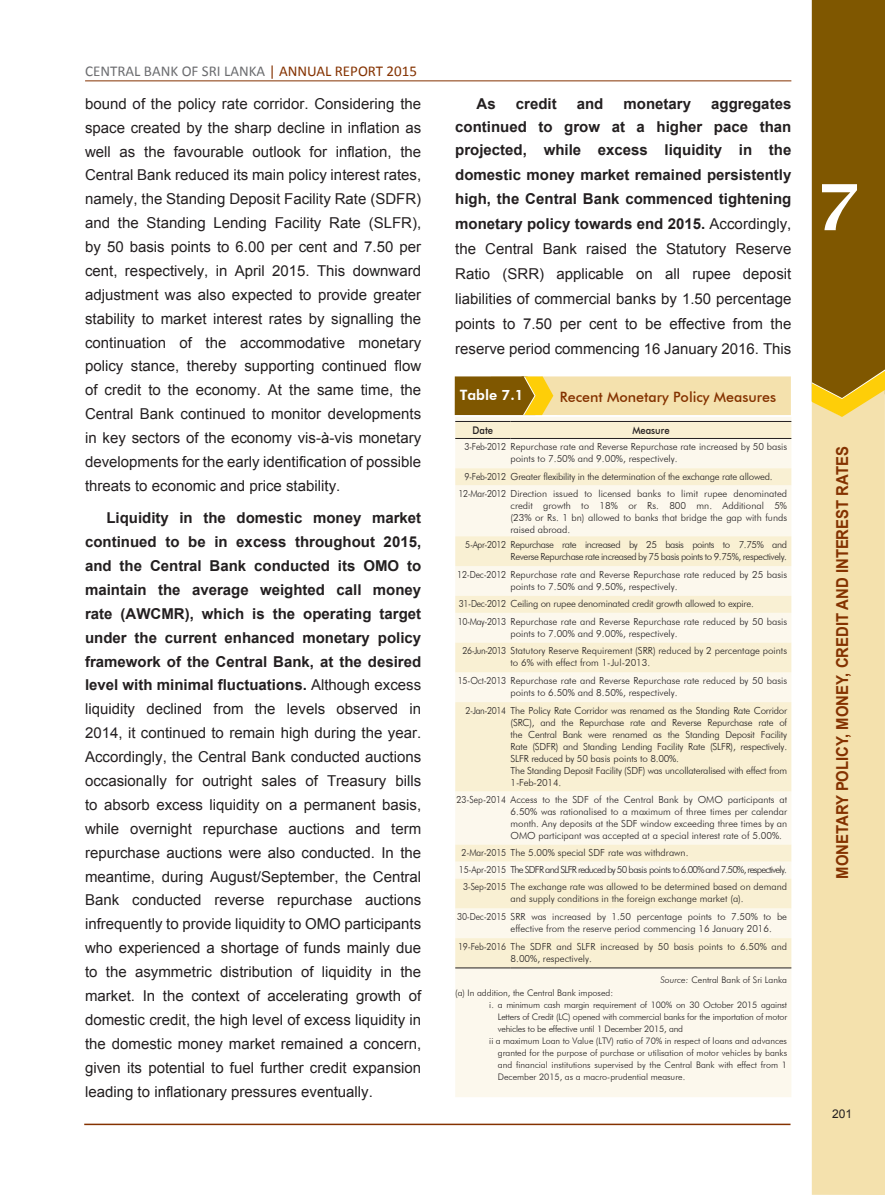
<style>
.page{position:relative;width:885px;height:1195px;background:#fff}
.page>*{position:absolute;margin:0;border:0;box-sizing:border-box;transform-origin:0 0}
.t1{font:55.2px "Capitals";color:#fff;scale:1.09 1}
.t2{font:700 16.5px "Arial";color:#843200;scale:.9 1}
.t3{font:15px/23.9px "Arial";color:#231f20;text-align:justify}
.t4{font:700 15px/23px "Arial";color:#231f20;text-align:justify}
.t5{font:15px "Calibri";color:#6c6d70}
.t6{font:500 14.25px "Futura BT";color:#843200}
.t7{font:800 14.25px "Futura BT";color:#fff}
.t8{font:12px "Arial";color:#231f20}
.t9{font:500 10.5px "Futura BT";color:#231f20;scale:.9 1}
.t10{font:300 9.75px/17.7px "Futura BT";color:#231f20}
.t11{font:300 9.75px/12px "Futura BT";color:#231f20;scale:.9 1}
.t12{font:300 9.75px/12px "Futura BT";letter-spacing:-.02em;color:#231f20}
.t13{font:300 9.75px/17px "Futura BT";letter-spacing:-.02em;color:#231f20;scale:.9 1}
.t14{font:300 9.75px/12px "Futura BT";letter-spacing:-.04em;color:#231f20;text-align:right;scale:.9 1}
.t15{font:300 9.75px "Futura BT";letter-spacing:-.08em;color:#231f20;scale:.9 1}
.t16{font:300 9px "Futura BT";color:#231f20}
.t17{font:300 9px "Futura BT";letter-spacing:-.02em;color:#231f20}
.s1{color:#843200}
.s2{font-weight:700}
.s3{font-style:italic}
</style>
<div class="page">
<div style="left:811px;top:417px;width:73px;height:778px;background:#f4e1ad"></div>
<svg style="left:811px;top:0;width:73px;height:417px;background:#896208"></svg>
<hr style="left:84px;top:1123px;width:706px;height:2px;background:#843200">
<hr style="left:85px;top:80px;width:706px;height:1px;background:#843200">
<svg style="left:454px;top:376px;width:336px;height:39px;background:#dbc280"></svg>
<div style="left:455px;top:417px;width:336px;height:680px;background:#fcf8ed"></div>
<svg style="left:455px;top:422px;width:336px;height:546px;background:#faf3df"></svg>
<hr style="left:455px;top:421px;width:55px;height:1px;background:#231f20">
<hr style="left:510px;top:421px;width:281px;height:1px;background:#231f20">
<hr style="left:455px;top:438px;width:55px;height:1px;background:#231f20">
<hr style="left:510px;top:438px;width:281px;height:1px;background:#231f20">
<hr style="left:455px;top:968px;width:55px;height:1px;background:#231f20">
<hr style="left:510px;top:968px;width:281px;height:1px;background:#231f20">
<p class="t5" style="left:85px;top:61px;width:333px">CENTRAL BANK OF SRI LANKA <span class="s1">| ANNUAL REPORT 2015</span></p>
<p class="t3" style="left:85px;top:92px;width:337px">bound of the policy rate corridor. Considering the space created by the sharp decline in inflation as well as the favourable outlook for inflation, the Central Bank reduced its main policy interest rates, namely, the Standing Deposit Facility Rate (SDFR) and the Standing Lending Facility Rate (SLFR), by 50 basis points to 6.00 per cent and 7.50 per cent, respectively, in April 2015. This downward adjustment was also expected to provide greater stability to market interest rates by signalling the continuation of the accommodative monetary policy stance, thereby supporting continued flow of credit to the economy. At the same time, the Central Bank continued to monitor developments in key sectors of the economy vis-à-vis monetary developments for the early identification of possible threats to economic and price stability.</p>
<p class="t3" style="left:85px;top:506px;width:337px;text-indent:21px"><span class="s2">Liquidity in the domestic money market continued to be in excess throughout 2015, and the Central Bank conducted its OMO to maintain the average weighted call money rate (AWCMR), which is the operating target under the current enhanced monetary policy framework of the Central Bank, at the desired level with minimal fluctuations.</span> Although excess liquidity declined from the levels observed in 2014, it continued to remain high during the year.<br>Accordingly, the Central Bank conducted auctions occasionally for outright sales of Treasury bills to absorb excess liquidity on a permanent basis, while overnight repurchase auctions and term repurchase auctions were also conducted. In the meantime, during August/September, the Central Bank conducted reverse repurchase auctions infrequently to provide liquidity to OMO participants who experienced a shortage of funds mainly due to the asymmetric distribution of liquidity in the market. In the context of accelerating growth of domestic credit, the high level of excess liquidity in the domestic money market remained a concern, given its potential to fuel further credit expansion leading to inflationary pressures eventually.</p>
<p class="t4" style="left:476px;top:92px;width:21px">As</p>
<p class="t4" style="left:515px;top:92px;width:42px">credit</p>
<p class="t4" style="left:576px;top:92px;width:28px">and</p>
<p class="t4" style="left:623px;top:92px;width:69px">monetary</p>
<p class="t4" style="left:455px;top:92px;width:337px;text-indent:256px">aggregates continued to grow at a higher pace than projected, while excess liquidity in the</p>
<p class="t3" style="left:455px;top:162px;width:337px;line-height:24.9px"><span class="s2">domestic money market remained persistently high, the Central Bank commenced tightening monetary policy towards end 2015.</span> Accordingly, the Central Bank raised the Statutory Reserve Ratio (SRR) applicable on all rupee deposit liabilities of commercial banks by 1.50 percentage points to 7.50 per cent to be effective from the reserve period commencing 16 January 2016. This</p>
<p class="t7" style="left:459px;top:386px;width:65px">Table 7.1</p>
<p class="t6" style="left:559px;top:388px;width:218px">Recent Monetary Policy Measures</p>
<p class="t9" style="left:472px;top:424px;width:24px">Date</p>
<p class="t9" style="left:632px;top:424px;width:43px">Measure</p>
<p class="t11" style="left:510px;top:441px;width:309px;text-indent:-46px">3-Feb-2012 Repurchase rate and Reverse Repurchase rate increased by 50 basis points to 7.50% and 9.00%, respectively.</p>
<p class="t13" style="left:458px;top:468px;width:366px;text-indent:6px">9-Feb-2012 Greater flexibility in the determination of the exchange rate allowed.<br>12-Mar-2012 Direction issued to licensed banks to limit rupee denominated</p>
<p class="t10" style="left:510px;top:499px;width:278px;line-height:12px;text-align:justify">credit growth to 18% or Rs. 800 mn. Additional 5% (23% or Rs. 1 bn) allowed to banks that bridge the gap with funds raised abroad.</p>
<p class="t14" style="left:465px;top:538px;width:359px">5-Apr-2012 Repurchase rate increased by 25 basis points to 7.75% and<br>Reverse Repurchase rate increased by 75 basis points to 9.75%, respectively.</p>
<p class="t11" style="left:510px;top:568px;width:309px;text-indent:-53px">12-Dec-2012 Repurchase rate and Reverse Repurchase rate reduced by 25 basis points to 7.50% and 9.50%, respectively.</p>
<p class="t13" style="left:457px;top:595px;width:367px">31-Dec-2012 Ceiling on rupee denominated credit growth allowed to expire.<br>10-May-2013 Repurchase rate and Reverse Repurchase rate reduced by 50 basis</p>
<p class="t10" style="left:462px;top:624px;width:326px;text-indent:48px">points to 7.00% and 9.00%, respectively.<br>26-Jun-2013 Statutory Reserve Requirement (SRR) reduced by 2 percentage points</p>
<p class="t10" style="left:457px;top:654px;width:331px;text-indent:53px">to 6% with effect from 1-Jul-2013.<br>15-Oct-2013 Repurchase rate and Reverse Repurchase rate reduced by 50 basis</p>
<p class="t12" style="left:465px;top:684px;width:323px;line-height:17.7px;text-indent:45px">points to 6.50% and 8.50%, respectively.<br>2-Jan-2014 The Policy Rate Corridor was renamed as the Standing Rate Corridor</p>
<p class="t12" style="left:510px;top:716px;width:278px">(SRC), and the Repurchase rate and Reverse Repurchase rate of the Central Bank were renamed as the Standing Deposit Facility Rate (SDFR) and Standing Lending Facility Rate (SLFR), respectively.<br>SLFR reduced by 50 basis points to 8.00%.<br>The Standing Deposit Facility (SDF) was uncollateralised with effect from 1-Feb-2014.</p>
<p class="t11" style="left:510px;top:793px;width:309px;text-align:justify;text-indent:-54px">23-Sep-2014 Access to the SDF of the Central Bank by OMO participants at 6.50% was rationalised to a maximum of three times per calendar month. Any deposits at the SDF window exceeding three times by an OMO participant was accepted at a special interest rate of 5.00%.</p>
<p class="t11" style="left:461px;top:847px;width:253px">2-Mar-2015 The 5.00% special SDF rate was withdrawn.</p>
<p class="t15" style="left:459px;top:864px;width:366px">15-Apr-2015 The SDFR and SLFR reduced by 50 basis points to 6.00% and 7.50%, respectively.</p>
<p class="t11" style="left:463px;top:881px;width:361px">3-Sep-2015 The exchange rate was allowed to be determined based on demand</p>
<p class="t10" style="left:457px;top:890px;width:331px;text-indent:53px">and supply conditions in the foreign exchange market (a).<br>30-Dec-2015 SRR was increased by 1.50 percentage points to 7.50% to be</p>
<p class="t10" style="left:458px;top:920px;width:330px;text-indent:52px">effective from the reserve period commencing 16 January 2016.<br>19-Feb-2016 The SDFR and SLFR increased by 50 basis points to 6.50% and</p>
<p class="t10" style="left:510px;top:949px;width:83px">8.00%, respectively.</p>
<p class="t16" style="left:660px;top:974px;width:128px"><span class="s3">Source:</span> Central Bank of Sri Lanka</p>
<p class="t16" style="left:455px;top:987px;width:159px">(a) In addition, the Central Bank imposed:</p>
<p class="t17" style="left:489px;top:999px;width:299px">i. a minimum cash margin requirement of 100% on 30 October 2015 against</p>
<p class="t17" style="left:497px;top:1011px;width:291px">Letters of Credit (LC) opened with commercial banks for the importation of motor</p>
<p class="t17" style="left:497px;top:1023px;width:187px">vehicles to be effective until 1 December 2015, and</p>
<p class="t16" style="left:489px;top:1035px;width:299px">ii a maximum Loan to Value (LTV) ratio of 70% in respect of loans and advances</p>
<p class="t16" style="left:497px;top:1047px;width:291px">granted for the purpose of purchase or utilisation of motor vehicles by banks</p>
<p class="t16" style="left:497px;top:1059px;width:291px">and financial institutions supervised by the Central Bank with effect from 1</p>
<p class="t16" style="left:497px;top:1071px;width:189px">December 2015, as a macro-prudential measure.</p>
<h1 class="t1" style="left:818px;top:170px;width:38px">7</h1>
<p class="t2" style="left:831px;top:879px;width:482px;rotate:-90deg">MONETaRY POLICY, MONEY, CREDIT AND INTEREST RATES</p>
<p class="t8" style="left:831px;top:1106px;width:22px">201</p>
</div>
